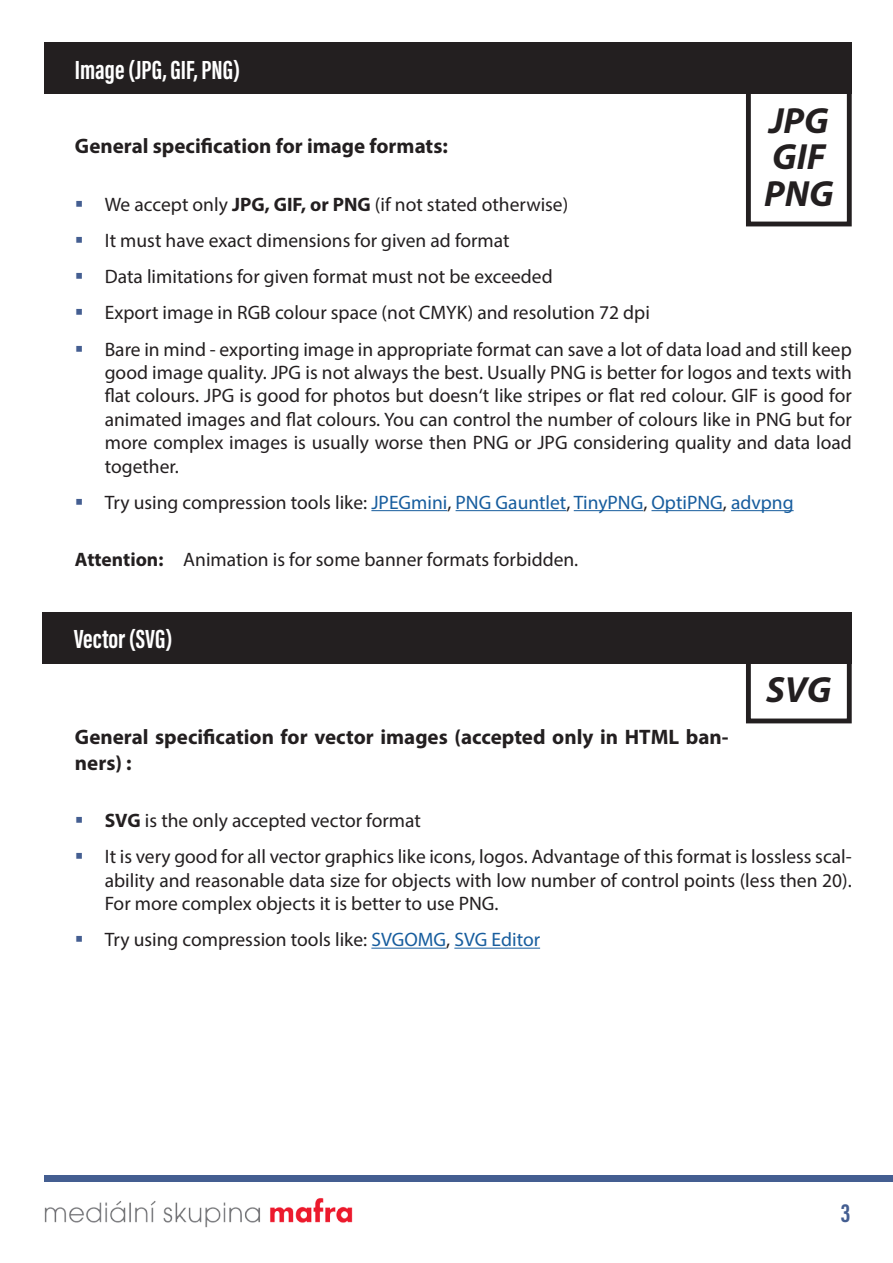
<style>
.page{position:relative;width:893px;height:1263px;background:#fff}
.page>*{position:absolute;margin:0;border:0;box-sizing:border-box;transform-origin:0 0}
.t1{font:italic 700 36.6px "Myriad Pro";color:#231f20}
.Nadpis_kapitoly{font:700 27px "Acumin Pro Extra Cond";color:#fff}
.t2{font:700 27px "Acumin Pro Extra Cond";color:#445e91}
.nadpis_odstavce{font:700 21px/25.2px "Myriad Pro";color:#231f20}
.Upozorneni{font:19.5px/23.4px "Myriad Pro";color:#231f20;text-align:justify}
.t3{font:19.5px "Myriad Pro";color:#175d9e}
.s1{font-weight:700}
.s2{color:#231f20}
.s3{color:#175d9e}
</style>
<div class="page">
<div style="left:44px;top:1176px;width:849px;height:6px;background:#445e91"></div>
<img style="left:44px;top:1198px;width:309px;height:30px">
<hr style="left:371px;top:510px;width:76px;height:1px;background:#175d9e">
<hr style="left:456px;top:510px;width:110px;height:1px;background:#175d9e">
<hr style="left:574px;top:510px;width:69px;height:1px;background:#175d9e">
<hr style="left:651px;top:510px;width:72px;height:1px;background:#175d9e">
<hr style="left:731px;top:510px;width:63px;height:1px;background:#175d9e">
<hr style="left:371px;top:948px;width:75px;height:1px;background:#175d9e">
<hr style="left:454px;top:948px;width:86px;height:1px;background:#175d9e">
<div style="left:44px;top:43px;width:808px;height:51px;background:#231f20"></div>
<div style="left:746px;top:86px;width:106px;height:140px;border:5px solid #231f20"></div>
<div style="left:746px;top:655px;width:106px;height:68px;border:5px solid #231f20"></div>
<div style="left:43px;top:612px;width:809px;height:51px;background:#231f20"></div>
<p class="Nadpis_kapitoly" style="left:75px;top:54px;width:167px">Image (JPG, GIF, PNG)</p>
<p class="t1" style="left:769px;top:97px;width:61px">JPG</p>
<p class="t1" style="left:772px;top:133px;width:55px">GIF</p>
<p class="t1" style="left:764px;top:170px;width:71px">PNG</p>
<p class="nadpis_odstavce" style="left:75px;top:133px;width:374px">General specification for image formats:</p>
<p class="Upozorneni" style="left:105px;top:192px;width:465px">We accept only <span class="s1">JPG, GIF, or PNG</span> (if not stated otherwise)</p>
<p class="Upozorneni" style="left:105px;top:228px;width:406px">It must have exact dimensions for given ad format</p>
<p class="Upozorneni" style="left:105px;top:265px;width:449px">Data limitations for given format must not be exceeded</p>
<p class="Upozorneni" style="left:105px;top:301px;width:547px">Export image in RGB colour space (not CMYK) and resolution 72 dpi</p>
<p class="Upozorneni" style="left:105px;top:337px;width:749px">Bare in mind - exporting image in appropriate format can save a lot of data load and still keep good image quality. JPG is not always the best. Usually PNG is better for logos and texts with flat colours. JPG is good for photos but doesn‘t like stripes or flat red colour. GIF is good for animated images and flat colours. You can control the number of colours like in PNG but for more complex images is usually worse then PNG or JPG considering quality and data load together.</p>
<p class="t3" style="left:105px;top:490px;width:690px"><span class="s2">Try using compression tools like:</span> JPEGmini<span class="s2">,</span> PNG Gauntlet<span class="s2">,</span> TinyPNG<span class="s2">,</span> OptiPNG<span class="s2">,</span> advpng</p>
<p class="Upozorneni" style="left:75px;top:548px;width:505px"><span class="s1">Attention:</span> Animation is for some banner formats forbidden.</p>
<p class="Nadpis_kapitoly" style="left:74px;top:623px;width:101px">Vector (SVG)</p>
<p class="nadpis_odstavce" style="left:75px;top:724px;width:655px">General specification for vector images (accepted only in HTML ban&shy;ners) :</p>
<p class="t1" style="left:766px;top:666px;width:67px">SVG</p>
<p class="Upozorneni" style="left:105px;top:808px;width:318px"><span class="s1">SVG</span> is the only accepted vector format</p>
<p class="Upozorneni" style="left:105px;top:845px;width:748px">It is very good for all vector graphics like icons, logos. Advantage of this format is lossless scal&shy;ability and reasonable data size for objects with low number of control points (less then 20).<br>For more complex objects it is better to use PNG.</p>
<p class="Upozorneni" style="left:105px;top:928px;width:437px">Try using compression tools like: <span class="s3">SVGOMG</span>, <span class="s3">SVG Editor</span></p>
<h2 class="t2" style="left:841px;top:1196px;width:11px">3</h2>
</div>
